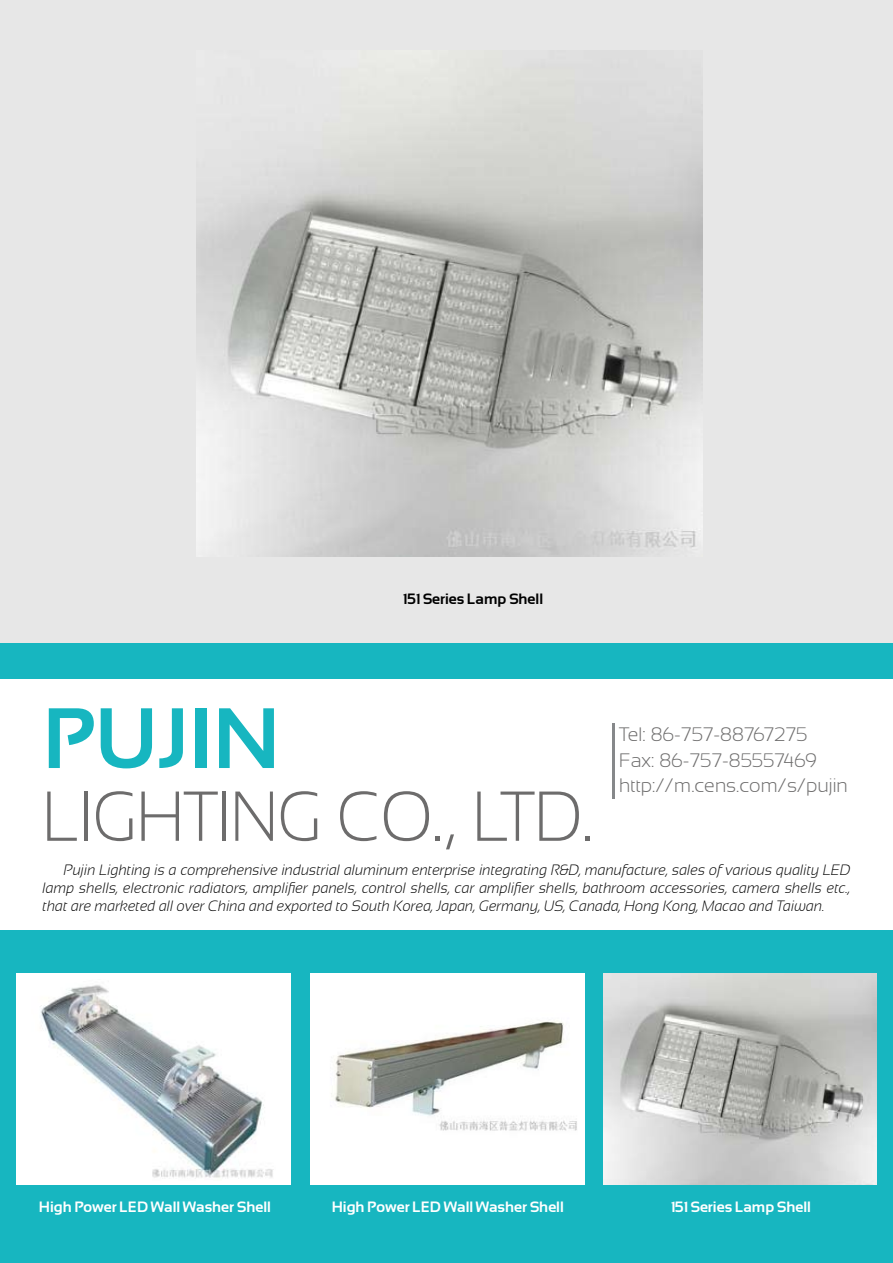
<style>
.page{position:relative;width:893px;height:1263px;background:#fff}
.page>*{position:absolute;margin:0;border:0;box-sizing:border-box;transform-origin:0 0}
.t1{font:700 85.5px "Sansation";color:#17b6c0}
.t2{font:300 70.5px "Sansation";color:#6d6c6c;scale:.92 1}
.t3{font:300 19.5px/25.5px "Sansation";color:#6d6c6c}
.t4{font:italic 300 15px/18px "Sansation";color:#000;text-align:justify;scale:.96 1}
.t5{font:700 15px "Sansation";color:#fff}
.t6{font:700 15px "Sansation";color:#000}
</style>
<div class="page">
<div style="left:0;top:0;width:893px;height:649px;background:#e7e7e7"></div>
<div style="left:0;top:643px;width:893px;height:620px;background:#17b6c0"></div>
<div style="left:0;top:679px;width:893px;height:251px;background:#fff"></div>
<div style="left:17px;top:973px;width:274px;height:212px;background:#fff"></div>
<div style="left:310px;top:973px;width:274px;height:212px;background:#fff"></div>
<hr style="left:612px;top:723px;width:2px;height:76px;background:#86888a">
<img style="left:197px;top:60px;width:506px;height:497px">
<img style="left:604px;top:973px;width:272px;height:212px">
<img style="left:40px;top:985px;width:234px;height:194px">
<img style="left:331px;top:1021px;width:246px;height:110px">
<p class="t6" style="left:403px;top:590px;width:142px">151 Series Lamp Shell</p>
<h1 class="t1" style="left:43px;top:691px;width:239px">Pujin</h1>
<h2 class="t2" style="left:43px;top:778px;width:599px">lighting Co., LTD.</h2>
<h3 class="t3" style="left:619px;top:722px;width:230px">Tel: 86-757-88767275<br>Fax: 86-757-85557469 http://m.cens.com/s/pujin</h3>
<p class="t4" style="left:43px;top:861px;width:843px;text-indent:21px">Pujin Lighting is a comprehensive industrial aluminum enterprise integrating R&amp;D, manufacture, sales of various quality LED lamp shells, electronic radiators, amplifier panels, control shells, car amplifier shells, bathroom accessories, camera shells etc., that are marketed all over China and exported to South Korea, Japan, Germany, US, Canada, Hong Kong, Macao and Taiwan.</p>
<p class="t5" style="left:39px;top:1199px;width:234px">High Power LED Wall Washer Shell</p>
<p class="t5" style="left:332px;top:1199px;width:234px">High Power LED Wall Washer Shell</p>
<p class="t5" style="left:671px;top:1199px;width:142px">151 Series Lamp Shell</p>
</div>
